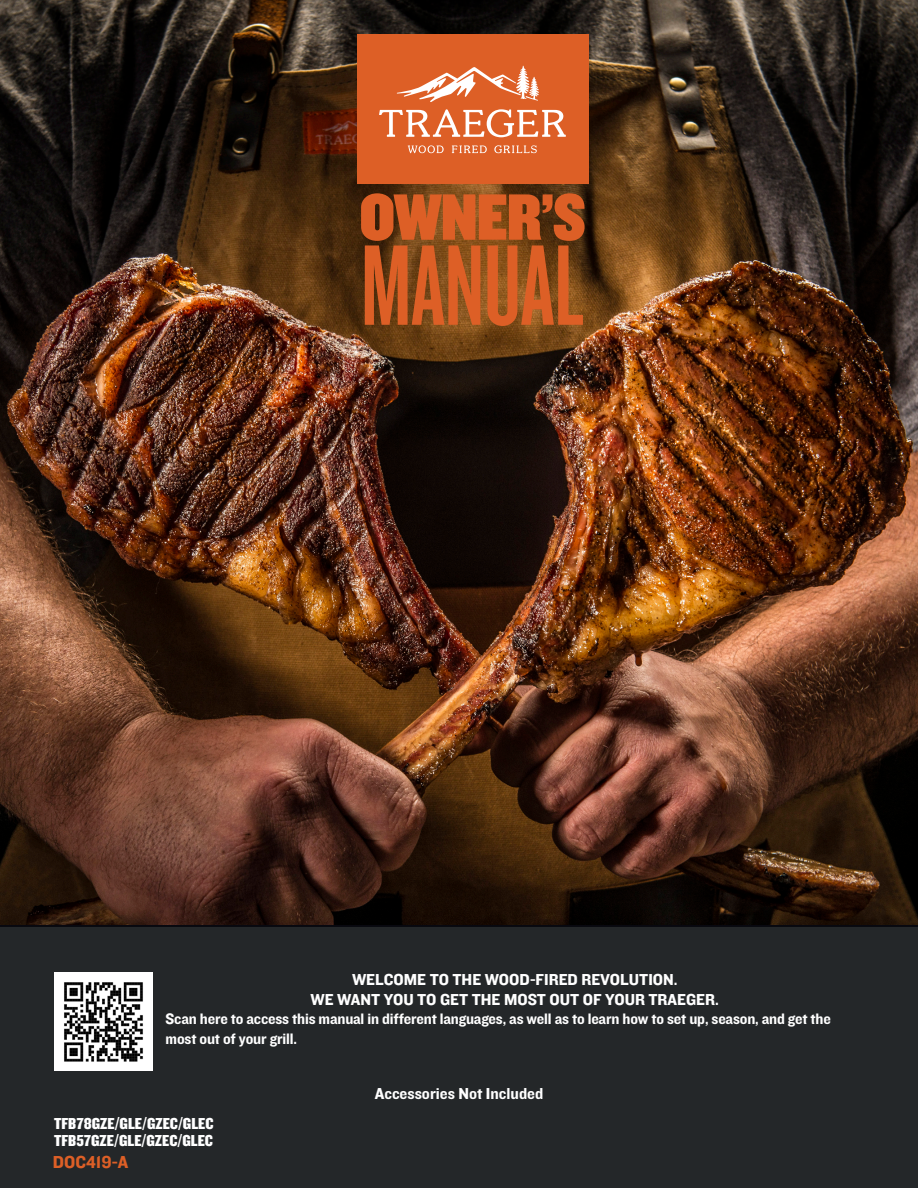
<style>
.page{position:relative;width:918px;height:1188px;background:#fff}
.page>*{position:absolute;margin:0;border:0;box-sizing:border-box;transform-origin:0 0}
.t1{font:119.1px "Knockout 47 Bantamweight";color:#dd5f26}
.t2{font:68.1px "Knockout 90 Ultmt Welterwt";color:#dd5f26}
.t3{font:18px "Knockout 51 Middleweight";color:#dd5f26}
.OM_Cover_Head_Manual{font:16.5px "Knockout 51 Middleweight";color:#fff}
.t4{font:16.5px/17.5px "Knockout 69 Full Liteweight";color:#fff;scale:1.16 1}
.List_indented_letter{font:16.5px "Knockout 51 Middleweight";color:#fff}
.OM_Cover_Text{font:15.75px/19.5px "Knockout 51 Middleweight";letter-spacing:-.01em;color:#fff}
</style>
<div class="page">
<img style="left:0;top:0;width:918px;height:925px">
<div style="left:0;top:925px;width:918px;height:263px;background:#242729"></div>
<div style="left:357px;top:35px;width:231px;height:149px;background:#dd5f26"></div>
<svg style="left:379px;top:109px;width:187px;height:28px"></svg>
<svg style="left:408px;top:145px;width:36px;height:8px"></svg>
<svg style="left:452px;top:146px;width:35px;height:7px"></svg>
<svg style="left:494px;top:145px;width:43px;height:8px"></svg>
<svg style="left:396px;top:66px;width:143px;height:36px"></svg>
<img style="left:54px;top:973px;width:99px;height:97px">
<p class="t2" style="left:360px;top:171px;width:227px">OWNER’S</p>
<p class="t1" style="left:361px;top:216px;width:225px">MANUAL</p>
<p class="OM_Cover_Head_Manual" style="left:352px;top:969px;width:327px">WELCOME TO THE WOOD-FIRED REVOLUTION.</p>
<p class="OM_Cover_Head_Manual" style="left:311px;top:988px;width:410px">WE WANT YOU TO GET THE MOST OUT OF YOUR TRAEGER.</p>
<p class="OM_Cover_Text" style="left:166px;top:1009px;width:667px">Scan here to access this manual in different languages, as well as to learn how to set up, season, and get the most out of your grill.</p>
<p class="t4" style="left:54px;top:1114px;width:139px">TFB78GZE/GLE/GZEC/GLEC<br>TFB57GZE/GLE/GZEC/GLEC</p>
<p class="t3" style="left:53px;top:1149px;width:77px">DOC419-A</p>
<p class="List_indented_letter" style="left:375px;top:1082px;width:170px">Accessories Not Included</p>
</div>
